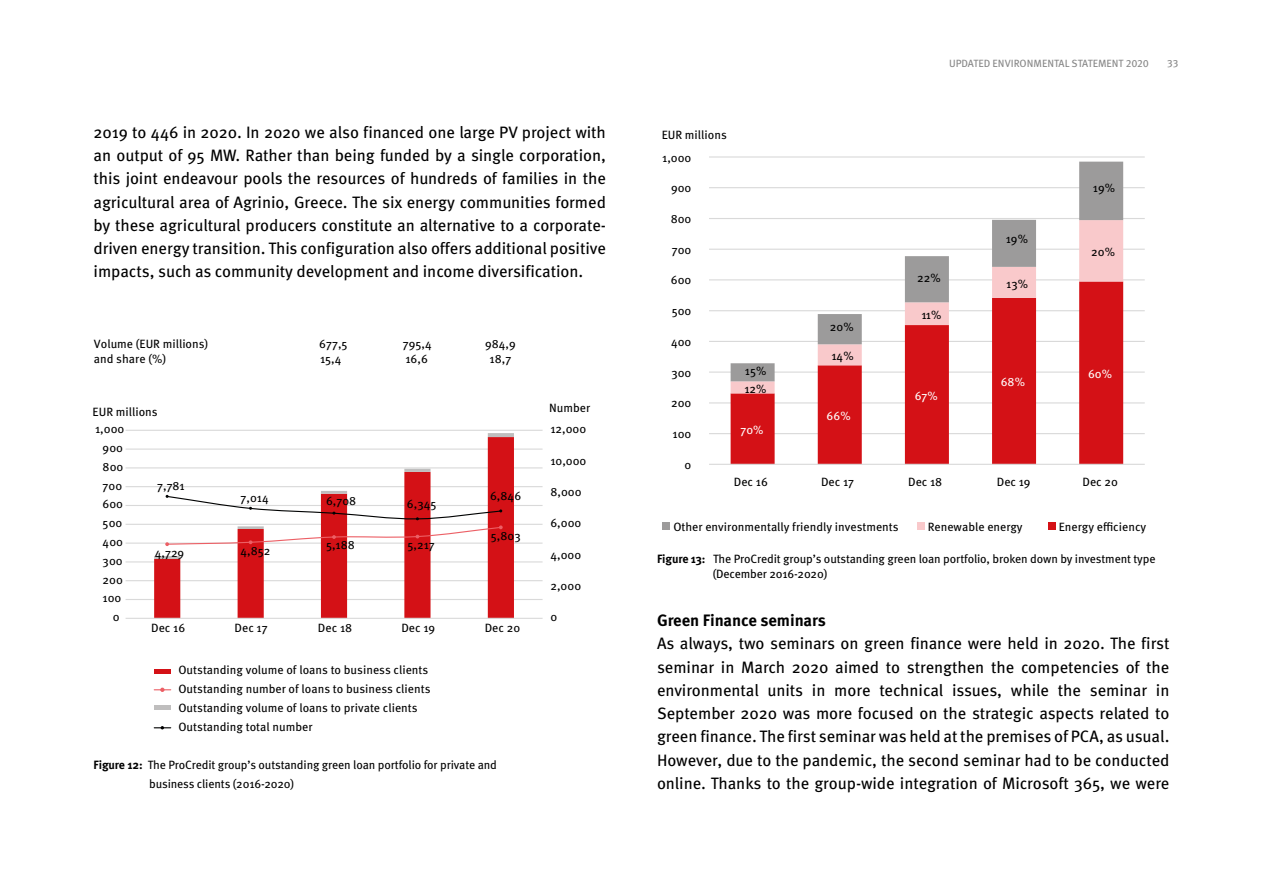
<style>
.page{position:relative;width:1263px;height:893px;background:#fff}
.page>*{position:absolute;margin:0;border:0;box-sizing:border-box;transform-origin:0 0}
.t1{font:16.5px/23.2px "Meta Pro";letter-spacing:-.005em;color:#000;text-align:justify}
.t2{font:700 16.5px "Meta Pro";letter-spacing:-.005em;color:#000}
.t3{font:12px/19.8px "Meta Pro";color:#000}
.t4{font:12px "Meta Pro";letter-spacing:.005em;color:#fff}
.t5{font:10.5px "Meta Pro";color:#878787}
.s1{font-weight:700}
</style>
<div class="page">
<div style="left:154px;top:669px;width:17px;height:5px;background:#d41116"></div>
<div style="left:154px;top:705px;width:17px;height:5px;background:#bfbebe"></div>
<svg style="left:154px;top:688px;width:17px;height:4px"></svg>
<svg style="left:154px;top:726px;width:17px;height:3px"></svg>
<hr style="left:126px;top:430px;width:417px;height:1px;background:#d9d9d9">
<hr style="left:126px;top:449px;width:417px;height:1px;background:#d9d9d9">
<hr style="left:126px;top:467px;width:417px;height:1px;background:#d9d9d9">
<hr style="left:126px;top:486px;width:417px;height:1px;background:#d9d9d9">
<hr style="left:126px;top:505px;width:417px;height:1px;background:#d9d9d9">
<hr style="left:126px;top:524px;width:417px;height:1px;background:#d9d9d9">
<hr style="left:126px;top:543px;width:417px;height:1px;background:#d9d9d9">
<hr style="left:126px;top:561px;width:417px;height:1px;background:#d9d9d9">
<hr style="left:126px;top:580px;width:417px;height:1px;background:#d9d9d9">
<hr style="left:126px;top:599px;width:417px;height:1px;background:#d9d9d9">
<svg style="left:154px;top:437px;width:360px;height:181px"></svg>
<hr style="left:488px;top:433px;width:26px;height:4px;background:#bfbebe">
<hr style="left:404px;top:469px;width:26px;height:3px;background:#bfbebe">
<hr style="left:321px;top:491px;width:26px;height:3px;background:#bfbebe">
<hr style="left:154px;top:556px;width:26px;height:3px;background:#bfbebe">
<hr style="left:126px;top:618px;width:417px;height:1px;background:#d9d9d9">
<svg style="left:165px;top:495px;width:338px;height:51px"></svg>
<hr style="left:709px;top:156px;width:436px;height:2px;background:#d9d9d9">
<hr style="left:709px;top:187px;width:436px;height:1px;background:#d9d9d9">
<hr style="left:709px;top:218px;width:436px;height:1px;background:#d9d9d9">
<hr style="left:709px;top:249px;width:436px;height:1px;background:#d9d9d9">
<hr style="left:709px;top:279px;width:436px;height:1px;background:#d9d9d9">
<hr style="left:709px;top:310px;width:436px;height:1px;background:#d9d9d9">
<hr style="left:709px;top:341px;width:436px;height:1px;background:#d9d9d9">
<hr style="left:709px;top:372px;width:436px;height:1px;background:#d9d9d9">
<hr style="left:709px;top:402px;width:436px;height:1px;background:#d9d9d9">
<hr style="left:709px;top:433px;width:436px;height:1px;background:#d9d9d9">
<svg style="left:731px;top:393px;width:392px;height:71px;fill:#d41116"></svg>
<svg style="left:731px;top:381px;width:392px;height:12px"></svg>
<svg style="left:731px;top:162px;width:392px;height:219px"></svg>
<hr style="left:709px;top:464px;width:436px;height:1px;background:#d9d9d9">
<div style="left:663px;top:522px;width:7px;height:8px;background:#9c9b9b"></div>
<div style="left:917px;top:522px;width:7px;height:8px;background:#f9c9cb"></div>
<div style="left:1048px;top:522px;width:7px;height:8px;background:#d41116"></div>
<p class="t1" style="left:94px;top:121px;width:514px">2019 to 446 in 2020. In 2020 we also financed one large PV project with an output of 95 MW. Rather than being funded by a single corporation, this joint endeavour pools the resources of hundreds of families in the agricultural area of Agrinio, Greece. The six energy communities formed by these agricultural producers constitute an alternative to a corporate&shy;driven energy transition. This configuration also offers additional positive impacts, such as community development and income diversification.</p>
<p class="t3" style="left:94px;top:334px;width:116px">Volume (EUR millions)</p>
<p class="t3" style="left:319px;top:334px;width:30px">677,5</p>
<p class="t3" style="left:403px;top:334px;width:31px">795,4</p>
<p class="t3" style="left:485px;top:334px;width:32px">984,9</p>
<p class="t3" style="left:94px;top:349px;width:74px">and share (%)</p>
<p class="t3" style="left:320px;top:349px;width:23px">15,4</p>
<p class="t3" style="left:405px;top:349px;width:24px">16,6</p>
<p class="t3" style="left:489px;top:349px;width:23px">18,7</p>
<p class="t3" style="left:93px;top:402px;width:67px">EUR millions</p>
<p class="t3" style="left:549px;top:398px;width:43px">Number</p>
<p class="t3" style="left:95px;top:419px;width:31px">1,000</p>
<p class="t3" style="left:103px;top:438px;width:22px">900</p>
<p class="t3" style="left:103px;top:457px;width:22px">800</p>
<p class="t3" style="left:103px;top:476px;width:21px">700</p>
<p class="t3" style="left:103px;top:495px;width:22px">600</p>
<p class="t3" style="left:103px;top:513px;width:21px">500</p>
<p class="t3" style="left:103px;top:532px;width:22px">400</p>
<p class="t3" style="left:103px;top:551px;width:21px">300</p>
<p class="t3" style="left:103px;top:570px;width:22px">200</p>
<p class="t3" style="left:103px;top:589px;width:20px">100</p>
<p class="t3" style="left:113px;top:608px;width:8px">0</p>
<p class="t3" style="left:157px;top:476px;width:29px">7,781</p>
<p class="t3" style="left:241px;top:488px;width:30px">7,014</p>
<p class="t3" style="left:326px;top:491px;width:32px">6,708</p>
<p class="t3" style="left:407px;top:494px;width:31px">6,345</p>
<p class="t3" style="left:155px;top:543px;width:31px">4,729</p>
<p class="t3" style="left:240px;top:541px;width:31px">4,852</p>
<p class="t3" style="left:326px;top:536px;width:30px">5,188</p>
<p class="t3" style="left:407px;top:536px;width:29px">5,217</p>
<p class="t3" style="left:490px;top:486px;width:33px">6,846</p>
<p class="t3" style="left:491px;top:526px;width:31px">5,803</p>
<p class="t3" style="left:151px;top:618px;width:36px">Dec 16</p>
<p class="t3" style="left:235px;top:618px;width:35px">Dec 17</p>
<p class="t3" style="left:318px;top:618px;width:36px">Dec 18</p>
<p class="t3" style="left:401px;top:618px;width:35px">Dec 19</p>
<p class="t3" style="left:485px;top:618px;width:37px">Dec 20</p>
<p class="t3" style="left:178px;top:660px;width:251px">Outstanding volume of loans to business clients</p>
<p class="t3" style="left:178px;top:698px;width:241px">Outstanding volume of loans to private clients</p>
<p class="t3" style="left:178px;top:679px;width:254px">Outstanding number of loans to business clients</p>
<p class="t3" style="left:178px;top:717px;width:136px">Outstanding total number</p>
<p class="t3" style="left:149px;top:755px;width:349px;text-indent:-56px"><span class="s1">Figure 12:</span> The ProCredit group’s outstanding green loan portfolio for private and business clients (2016-2020)</p>
<p class="t3" style="left:550px;top:419px;width:37px">12,000</p>
<p class="t3" style="left:550px;top:451px;width:38px">10,000</p>
<p class="t3" style="left:550px;top:482px;width:33px">8,000</p>
<p class="t3" style="left:550px;top:513px;width:33px">6,000</p>
<p class="t3" style="left:550px;top:545px;width:32px">4,000</p>
<p class="t3" style="left:550px;top:576px;width:32px">2,000</p>
<p class="t3" style="left:550px;top:608px;width:8px">0</p>
<p class="t5" style="left:949px;top:57px;width:201px">UPDATED ENVIRONMENTAL STATEMENT 2020</p>
<p class="t5" style="left:1167px;top:57px;width:13px">33</p>
<p class="t3" style="left:662px;top:126px;width:67px">EUR millions</p>
<p class="t3" style="left:662px;top:148px;width:31px">1,000</p>
<p class="t3" style="left:671px;top:179px;width:22px">900</p>
<p class="t3" style="left:671px;top:209px;width:22px">800</p>
<p class="t3" style="left:672px;top:240px;width:21px">700</p>
<p class="t3" style="left:671px;top:271px;width:22px">600</p>
<p class="t3" style="left:672px;top:301px;width:21px">500</p>
<p class="t3" style="left:671px;top:332px;width:22px">400</p>
<p class="t3" style="left:671px;top:363px;width:21px">300</p>
<p class="t3" style="left:671px;top:394px;width:22px">200</p>
<p class="t3" style="left:673px;top:424px;width:20px">100</p>
<p class="t3" style="left:745px;top:361px;width:23px">15%</p>
<p class="t3" style="left:744px;top:379px;width:24px">12%</p>
<p class="t4" style="left:740px;top:422px;width:25px">70%</p>
<p class="t3" style="left:830px;top:318px;width:25px">20%</p>
<p class="t3" style="left:831px;top:346px;width:24px">14%</p>
<p class="t4" style="left:826px;top:408px;width:26px">66%</p>
<p class="t3" style="left:917px;top:268px;width:25px">22%</p>
<p class="t3" style="left:921px;top:305px;width:21px">11%</p>
<p class="t4" style="left:915px;top:388px;width:25px">67%</p>
<p class="t3" style="left:1006px;top:229px;width:24px">19%</p>
<p class="t3" style="left:1006px;top:274px;width:23px">13%</p>
<p class="t4" style="left:1001px;top:375px;width:26px">68%</p>
<p class="t3" style="left:1093px;top:178px;width:24px">19%</p>
<p class="t3" style="left:1091px;top:242px;width:25px">20%</p>
<p class="t4" style="left:1088px;top:366px;width:26px">60%</p>
<p class="t3" style="left:685px;top:455px;width:8px">0</p>
<p class="t3" style="left:734px;top:472px;width:36px">Dec 16</p>
<p class="t3" style="left:821px;top:472px;width:35px">Dec 17</p>
<p class="t3" style="left:908px;top:472px;width:36px">Dec 18</p>
<p class="t3" style="left:997px;top:472px;width:35px">Dec 19</p>
<p class="t3" style="left:1082px;top:472px;width:37px">Dec 20</p>
<p class="t3" style="left:673px;top:517px;width:227px">Other environmentally friendly investments</p>
<p class="t3" style="left:928px;top:517px;width:96px">Renewable energy</p>
<p class="t3" style="left:1059px;top:517px;width:89px">Energy efficiency</p>
<p class="t3" style="left:713px;top:552px;width:444px;line-height:14.4px;text-indent:-56px"><span class="s1">Figure 13:</span> The ProCredit group’s outstanding green loan portfolio, broken down by investment type (December 2016-2020)</p>
<p class="t2" style="left:657px;top:610px;width:170px">Green Finance seminars</p>
<p class="t1" style="left:657px;top:632px;width:514px">As always, two seminars on green finance were held in 2020. The first seminar in March 2020 aimed to strengthen the competencies of the environmental units in more technical issues, while the seminar in September 2020 was more focused on the strategic aspects related to green finance. The first seminar was held at the premises of PCA, as usual.<br>However, due to the pandemic, the second seminar had to be conducted online. Thanks to the group-wide integration of Microsoft 365, we were</p>
</div>
